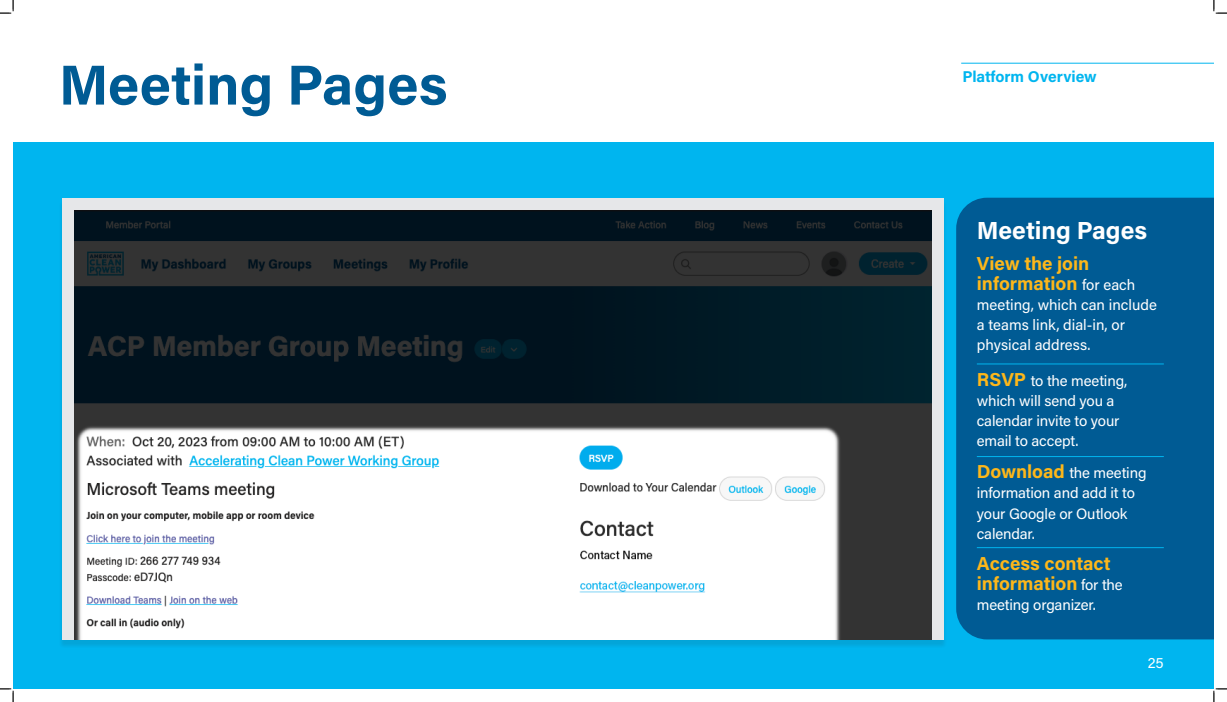
<style>
.page{position:relative;width:1227px;height:702px;background:#fff}
.page>*{position:absolute;margin:0;border:0;box-sizing:border-box;transform-origin:0 0}
.t1{font:700 56.25px "Acumin Pro";color:#005b94}
.t2{font:700 24.62px "Acumin Pro";color:#fff}
.t3{font:700 18.75px/20px "Acumin Pro";color:#fdb71a}
.t4{font:700 15.62px "Acumin Pro";letter-spacing:-.005em;color:#00b5ef}
.t5{font:15px/20px "Acumin Pro";letter-spacing:-.01em;color:#fff}
.s1{font-weight:400;font-size:15px;color:#fff}
.s2{font-weight:700;font-size:18.75px;color:#fdb71a}
</style>
<div class="page">
<div style="left:13px;top:13px;width:1200px;height:675px;background:#00b5ef"></div>
<div style="left:13px;top:13px;width:1200px;height:128px;background:#fff"></div>
<div style="left:59px;top:200px;width:888px;height:448px;background:#231f20;opacity:.11"></div>
<div style="left:62px;top:198px;width:881px;height:441px;background:#e6e7e9"></div>
<div style="left:956px;top:198px;width:257px;height:441px;background:#005b94"></div>
<img style="left:75px;top:211px;width:856px;height:428px">
<hr style="left:976px;top:363px;width:187px;height:1px;background:#00b5ef">
<hr style="left:976px;top:456px;width:187px;height:1px;background:#00b5ef">
<hr style="left:976px;top:547px;width:187px;height:1px;background:#00b5ef">
<hr style="left:961px;top:63px;width:252px;height:1px;background:#00b5ef">
<svg style="left:0;top:0;width:14px;height:14px"></svg>
<svg style="left:0;top:688px;width:14px;height:13px"></svg>
<svg style="left:1213px;top:0;width:13px;height:14px"></svg>
<svg style="left:1213px;top:688px;width:13px;height:13px"></svg>
<p class="t1" style="left:59px;top:45px;width:390px">Meeting Pages</p>
<p class="t4" style="left:962px;top:66px;width:136px">Platform Overview</p>
<p class="t2" style="left:976px;top:213px;width:172px">Meeting Pages</p>
<p class="t3" style="left:976px;top:253px;width:160px">View the join information <span class="s1">for each</span></p>
<p class="t5" style="left:976px;top:294px;width:181px">meeting, which can include a teams link, dial-in, or physical address.</p>
<p class="t5" style="left:976px;top:370px;width:152px"><span class="s2">RSVP</span> to the meeting, which will send you a calendar invite to your email to accept.</p>
<p class="t5" style="left:976px;top:462px;width:171px"><span class="s2">Download</span> the meeting information and add it to your Google or Outlook calendar.</p>
<p class="t3" style="left:976px;top:552px;width:147px">Access contact information <span class="s1">for the</span></p>
<p class="t5" style="left:976px;top:593px;width:120px">meeting organizer.</p>
<p class="t5" style="left:1147px;top:651px;width:17px">25</p>
</div>
